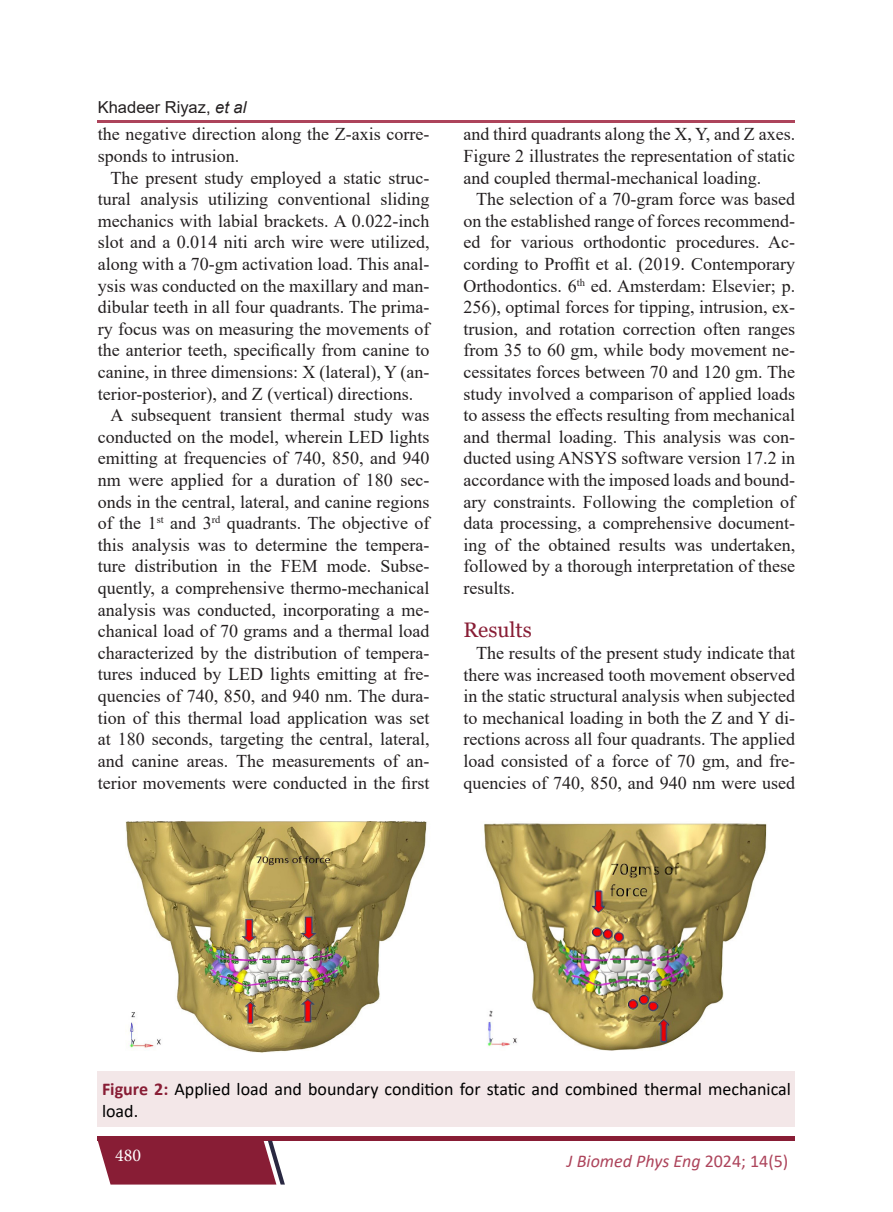
<style>
.page{position:relative;width:893px;height:1212px;background:#fff}
.page>*{position:absolute;margin:0;border:0;box-sizing:border-box;transform-origin:0 0}
.Heading{font:21px "Georgia";color:#881d35}
.Body{font:18px/21.6px "Times New Roman";color:#231f20;text-align:justify}
.Figure{font:18px/21.6px "Calibri";color:#000}
.t1{font:italic 18px "Calibri";color:#ad445b}
.t2{font:18px "Minion Pro";color:#fff}
.Running_Author{font:16.5px "Arial";color:#231f20}
.s1{font-style:italic}
.s2{font-weight:700;color:#881d35}
.s3{font-style:normal}
</style>
<div class="page">
<div style="left:98px;top:1136px;width:697px;height:5px;background:#881d35"></div>
<svg style="left:98px;top:1141px;width:187px;height:43px;background:#903147"></svg>
<hr style="left:98px;top:120px;width:697px;height:2px;background:#ad445b">
<img style="left:125px;top:821px;width:642px;height:232px">
<div style="left:98px;top:1071px;width:697px;height:56px;background:#f3e7e8"></div>
<p class="Running_Author" style="left:98px;top:96px;width:150px">Khadeer Riyaz, <span class="s1">et al</span></p>
<p class="Body" style="left:98px;top:123px;width:333px">the negative direction along the Z-axis corre&shy;sponds to intrusion.</p>
<p class="Body" style="left:98px;top:166px;width:333px;text-indent:13px">The present study employed a static struc&shy;tural analysis utilizing conventional sliding mechanics with labial brackets. A 0.022-inch slot and a 0.014 niti arch wire were utilized, along with a 70-gm activation load. This anal&shy;ysis was conducted on the maxillary and man&shy;dibular teeth in all four quadrants. The prima&shy;ry focus was on measuring the movements of the anterior teeth, specifically from canine to canine, in three dimensions: X (lateral), Y (an&shy;terior-posterior), and Z (vertical) directions.</p>
<p class="Body" style="left:98px;top:404px;width:333px;text-indent:13px">A subsequent transient thermal study was conducted on the model, wherein LED lights emitting at frequencies of 740, 850, and 940 nm were applied for a duration of 180 sec&shy;onds in the central, lateral, and canine regions of the 1<sup>st</sup> and 3<sup>rd</sup> quadrants. The objective of this analysis was to determine the tempera&shy;ture distribution in the FEM mode. Subse&shy;quently, a comprehensive thermo-mechanical analysis was conducted, incorporating a me&shy;chanical load of 70 grams and a thermal load characterized by the distribution of tempera&shy;tures induced by LED lights emitting at fre&shy;quencies of 740, 850, and 940 nm. The dura&shy;tion of this thermal load application was set at 180 seconds, targeting the central, lateral, and canine areas. The measurements of an&shy;terior movements were conducted in the first</p>
<p class="Body" style="left:463px;top:123px;width:333px">and third quadrants along the X, Y, and Z axes.<br>Figure 2 illustrates the representation of static and coupled thermal-mechanical loading.</p>
<p class="Body" style="left:463px;top:188px;width:333px;text-indent:13px">The selection of a 70-gram force was based on the established range of forces recommend&shy;ed for various orthodontic procedures. Ac&shy;cording to Proffit et al. (2019. Contemporary Orthodontics. 6<sup>th</sup> ed. Amsterdam: Elsevier; p.<br>256), optimal forces for tipping, intrusion, ex&shy;trusion, and rotation correction often ranges from 35 to 60 gm, while body movement ne&shy;cessitates forces between 70 and 120 gm. The study involved a comparison of applied loads to assess the effects resulting from mechanical and thermal loading. This analysis was con&shy;ducted using ANSYS software version 17.2 in accordance with the imposed loads and bound&shy;ary constraints. Following the completion of data processing, a comprehensive document&shy;ing of the obtained results was undertaken, followed by a thorough interpretation of these results.</p>
<p class="Heading" style="left:463px;top:617px;width:70px">Results</p>
<p class="Body" style="left:463px;top:641px;width:333px;text-indent:13px">The results of the present study indicate that there was increased tooth movement observed in the static structural analysis when subjected to mechanical loading in both the Z and Y di&shy;rections across all four quadrants. The applied load consisted of a force of 70 gm, and fre&shy;quencies of 740, 850, and 940 nm were used</p>
<p class="Figure" style="left:102px;top:1078px;width:690px"><span class="s2">Figure 2:</span> Applied load and boundary condition for static and combined thermal mechanical load.</p>
<p class="t2" style="left:115px;top:1143px;width:27px">480</p>
<p class="t1" style="left:567px;top:1148px;width:223px">J Biomed Phys Eng <span class="s3">2024; 14(5)</span></p>
</div>
